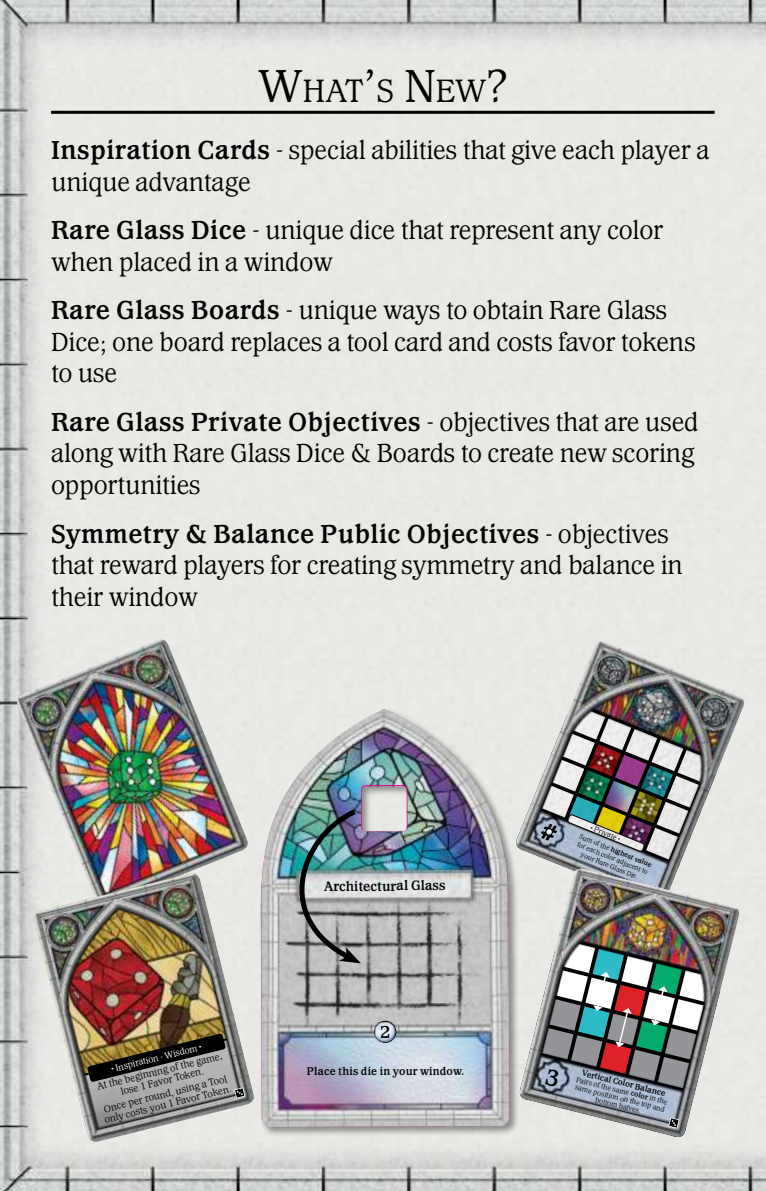
<style>
.page{position:relative;width:766px;height:1191px;background:#fff}
.page>*{position:absolute;margin:0;border:0;box-sizing:border-box;transform-origin:0 0}
.t1{font:33.6px "Waverly RR Light";color:#000}
.t2{font:27px/31.5px "Waverly RR Light";letter-spacing:-.01em;color:#000}
.t3{font:27px "Waverly RR Bold";letter-spacing:.015em;color:#000}
.t4{font:17.7px "Waverly RR Bold";color:#000}
.t5{font:14.1px "Waverly RR Bold";letter-spacing:-.005em;color:#000}
.t6{font:11.4px "Waverly RR Bold";letter-spacing:.005em;color:#000}
.t7{font:10.5px/10.5px "Waverly RR Light";color:#000;text-align:center}
.t8{font:9.6px "Waverly RR Light";color:#fff}
.t9{font:8.7px "Waverly RR Bold";color:#000}
.t10{font:8.1px "Waverly RR Light";color:#000}
.t11{font:7.5px/7.5px "Waverly RR Light";color:#000;text-align:center}
.t12{font:7.2px/8.1px "Waverly RR Light";color:#000;text-align:center}
.t13{font:7.2px "Waverly RR Bold";color:#000}
.s1{font-size:48px}
.s2{font-family:"Waverly RR Bold"}
.s3{font-family:"Waverly RR Light"}
</style>
<div class="page">
<img style="left:0;top:0;width:766px;height:1191px">
<hr style="left:51px;top:111px;width:663px;height:3px;background:#000">
<img style="left:15px;top:639px;width:235px;height:269px">
<img style="left:33px;top:873px;width:222px;height:270px">
<svg style="left:65px;top:1033px;width:190px;height:110px"></svg>
<div style="left:259px;top:707px;width:260px;height:430px;background:#000;opacity:.4"></div>
<img style="left:260px;top:709px;width:249px;height:418px">
<img style="left:514px;top:641px;width:231px;height:265px">
<img style="left:518px;top:868px;width:222px;height:270px">
<img style="left:514px;top:702px;width:209px;height:204px">
<img style="left:518px;top:936px;width:210px;height:202px">
<p class="t1" style="left:258px;top:72px;width:251px"><span class="s1">W</span>HAT<span class="s1">’</span>S <span class="s1">N</span>EW<span class="s1">?</span></p>
<p class="t2" style="left:51px;top:134px;width:660px"><span class="s2">Inspiration Cards</span> - special abilities that give each player a unique advantage</p>
<p class="t2" style="left:51px;top:214px;width:613px"><span class="s2">Rare Glass Dice</span> - unique dice that represent any color when placed in a window</p>
<p class="t2" style="left:51px;top:294px;width:646px"><span class="s2">Rare Glass Boards</span> - unique ways to obtain Rare Glass<br>Dice; one board replaces a tool card and costs favor tokens to use</p>
<p class="t3" style="left:51px;top:406px;width:649px">Rare Glass Private Objectives <span class="s3">- objectives that are used</span></p>
<p class="t2" style="left:51px;top:437px;width:644px">along with Rare Glass Dice &amp; Boards to create new scoring opportunities</p>
<p class="t3" style="left:51px;top:517px;width:619px">Symmetry &amp; Balance Public Objectives <span class="s3">- objectives</span></p>
<p class="t2" style="left:51px;top:549px;width:633px">that reward players for creating symmetry and balance in their window</p>
<p class="t8" style="left:110px;top:1063px;width:94px;rotate:-14deg">• Inspiration - Wisdom •</p>
<p class="t7" style="left:96px;top:1081px;width:130px;rotate:-14deg">At the beginning of the game, lose 1 Favor Token.</p>
<p class="t7" style="left:101px;top:1104px;width:132px;text-align:left;rotate:-14deg">Once per round, using a Tool only costs you 1 Favor Token.</p>
<p class="t5" style="left:324px;top:877px;width:123px">Architectural Glass</p>
<p class="t4" style="left:380px;top:1022px;width:12px">2</p>
<p class="t6" style="left:307px;top:1064px;width:159px">Place this die in your window.</p>
<p class="t10" style="left:592px;top:823px;width:33px;rotate:22deg">• Private •</p>
<p class="t13" style="left:581px;top:832px;width:79px;rotate:22deg"><span class="s3">Sum of the</span> highest value</p>
<p class="t12" style="left:579px;top:840px;width:77px;rotate:22deg">for each color adjacent to your Rare Glass Die.</p>
<p class="t9" style="left:583px;top:1067px;width:87px;rotate:14deg">Vertical Color Balance</p>
<p class="t11" style="left:577px;top:1075px;width:95px;rotate:14deg">Pairs of the same <span class="s2">color</span> in the same position on the top and bottom halves.</p>
</div>
